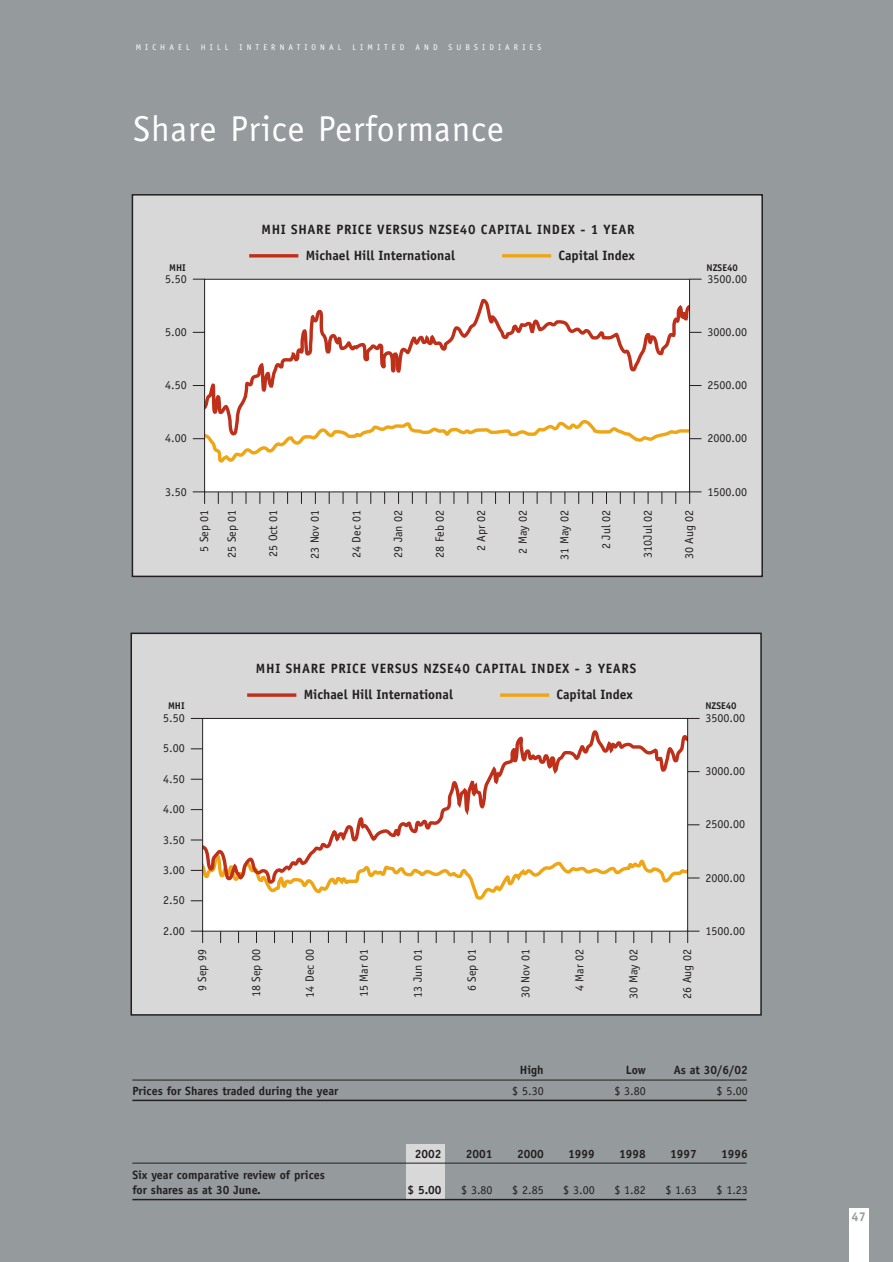
<style>
.page{position:relative;width:893px;height:1262px;background:#fff}
.page>*{position:absolute;margin:0;border:0;box-sizing:border-box;transform-origin:0 0}
.t1{font:36px "Officina Sans";letter-spacing:.025em;color:#fff}
.t2{font:700 13.5px/26.1px "Officina Sans";letter-spacing:.05em;color:#231f20}
.t3{font:700 13.5px "Officina Sans";color:#231f20}
.t4{font:700 12.75px "Officina Sans";color:#959a9d}
.t5{font:12px "Officina Sans";color:#231f20}
.t6{font:700 12px/15px "Officina Sans";color:#231f20}
.t7{font:700 9.75px "Officina Sans";color:#231f20}
.t8{font:8.25px "Officina Sans";letter-spacing:.5em;color:#fff}
</style>
<div class="page">
<div style="left:0;top:0;width:892px;height:1261px;background:#959a9d"></div>
<div style="left:849px;top:1208px;width:19px;height:53px;background:#fff"></div>
<div style="left:132px;top:194px;width:631px;height:383px;background:#d8d8d9;border:2px solid #231f20"></div>
<hr style="left:249px;top:254px;width:49px;height:3px;background:#be301a">
<hr style="left:502px;top:254px;width:49px;height:3px;background:#eea616">
<svg style="left:689px;top:491px;width:12px;height:13px"></svg>
<svg style="left:192px;top:278px;width:498px;height:215px;background:#f8f1ed"></svg>
<div style="left:130px;top:632px;width:631px;height:383px;background:#d8d8d9;border:2px solid #231f20"></div>
<div style="left:203px;top:718px;width:484px;height:213px;background:#fff"></div>
<svg style="left:204px;top:730px;width:482px;height:120px"></svg>
<div style="left:202px;top:718px;width:486px;height:213px;border:1px solid #231f20"></div>
<svg style="left:247px;top:693px;width:49px;height:4px"></svg>
<svg style="left:500px;top:693px;width:49px;height:4px"></svg>
<svg style="left:687px;top:877px;width:12px;height:1px"></svg>
<svg style="left:687px;top:824px;width:12px;height:1px"></svg>
<svg style="left:687px;top:771px;width:12px;height:1px"></svg>
<svg style="left:687px;top:718px;width:12px;height:1px"></svg>
<svg style="left:687px;top:930px;width:12px;height:13px"></svg>
<svg style="left:633px;top:931px;width:1px;height:12px"></svg>
<svg style="left:579px;top:931px;width:1px;height:12px"></svg>
<svg style="left:525px;top:931px;width:1px;height:12px"></svg>
<svg style="left:471px;top:931px;width:1px;height:12px"></svg>
<svg style="left:418px;top:931px;width:1px;height:12px"></svg>
<svg style="left:364px;top:931px;width:1px;height:12px"></svg>
<svg style="left:310px;top:931px;width:1px;height:12px"></svg>
<svg style="left:256px;top:931px;width:1px;height:12px"></svg>
<svg style="left:191px;top:930px;width:12px;height:13px"></svg>
<svg style="left:191px;top:850px;width:496px;height:51px"></svg>
<svg style="left:669px;top:931px;width:1px;height:12px"></svg>
<svg style="left:615px;top:931px;width:1px;height:12px"></svg>
<svg style="left:561px;top:931px;width:1px;height:12px"></svg>
<svg style="left:507px;top:931px;width:1px;height:12px"></svg>
<svg style="left:453px;top:931px;width:1px;height:12px"></svg>
<svg style="left:400px;top:931px;width:1px;height:12px"></svg>
<svg style="left:346px;top:931px;width:1px;height:12px"></svg>
<svg style="left:292px;top:931px;width:1px;height:12px"></svg>
<svg style="left:238px;top:931px;width:1px;height:12px"></svg>
<svg style="left:651px;top:931px;width:1px;height:12px"></svg>
<svg style="left:597px;top:931px;width:1px;height:12px"></svg>
<svg style="left:543px;top:931px;width:1px;height:12px"></svg>
<svg style="left:489px;top:931px;width:1px;height:12px"></svg>
<svg style="left:436px;top:931px;width:1px;height:12px"></svg>
<svg style="left:382px;top:931px;width:1px;height:12px"></svg>
<svg style="left:328px;top:931px;width:1px;height:12px"></svg>
<svg style="left:274px;top:931px;width:1px;height:12px"></svg>
<svg style="left:220px;top:931px;width:1px;height:12px"></svg>
<div style="left:406px;top:1144px;width:38px;height:55px;background:#d8d8d9"></div>
<hr style="left:132px;top:1079px;width:614px;height:1px;background:#231f20">
<hr style="left:132px;top:1099px;width:614px;height:2px;background:#231f20">
<hr style="left:132px;top:1162px;width:614px;height:1px;background:#231f20">
<hr style="left:132px;top:1198px;width:614px;height:2px;background:#231f20">
<p class="t8" style="left:136px;top:44px;width:56px">MICHAEL</p>
<p class="t8" style="left:201px;top:44px;width:29px">HILL</p>
<p class="t8" style="left:239px;top:44px;width:103px">INTERNATIONAL</p>
<p class="t8" style="left:352px;top:44px;width:54px">LIMITED</p>
<p class="t8" style="left:415px;top:44px;width:24px">AND</p>
<p class="t8" style="left:448px;top:44px;width:94px">SUBSIDIARIES</p>
<h1 class="t1" style="left:133px;top:115px;width:372px">Share Price Performance</h1>
<p class="t2" style="left:306px;top:217px;width:330px;text-indent:-44px">MHI SHARE PRICE VERSUS NZSE40 CAPITAL INDEX - 1 YEAR<br>Michael Hill International</p>
<p class="t3" style="left:558px;top:250px;width:78px">Capital Index</p>
<p class="t7" style="left:169px;top:263px;width:18px">MHI</p>
<p class="t7" style="left:706px;top:263px;width:33px">NZSE40</p>
<p class="t5" style="left:165px;top:274px;width:23px">5.50</p>
<p class="t5" style="left:707px;top:274px;width:41px">3500.00</p>
<p class="t5" style="left:165px;top:327px;width:23px">5.00</p>
<p class="t5" style="left:707px;top:327px;width:41px">3000.00</p>
<p class="t5" style="left:165px;top:380px;width:23px">4.50</p>
<p class="t5" style="left:707px;top:380px;width:41px">2500.00</p>
<p class="t5" style="left:165px;top:434px;width:23px">4.00</p>
<p class="t5" style="left:707px;top:433px;width:41px">2000.00</p>
<p class="t5" style="left:165px;top:487px;width:23px">3.50</p>
<p class="t5" style="left:199px;top:552px;width:44px;rotate:-90deg">5 Sep 01</p>
<p class="t5" style="left:227px;top:558px;width:50px;rotate:-90deg">25 Sep 01</p>
<p class="t5" style="left:268px;top:557px;width:49px;rotate:-90deg">25 Oct 01</p>
<p class="t5" style="left:310px;top:559px;width:51px;rotate:-90deg">23 Nov 01</p>
<p class="t5" style="left:352px;top:558px;width:50px;rotate:-90deg">24 Dec 01</p>
<p class="t5" style="left:393px;top:558px;width:49px;rotate:-90deg">29 Jan 02</p>
<p class="t5" style="left:435px;top:557px;width:49px;rotate:-90deg">28 Feb 02</p>
<p class="t5" style="left:476px;top:551px;width:43px;rotate:-90deg">2 Apr 02</p>
<p class="t5" style="left:518px;top:553px;width:45px;rotate:-90deg">2 May 02</p>
<p class="t5" style="left:559px;top:559px;width:51px;rotate:-90deg">31 May 02</p>
<p class="t5" style="left:601px;top:549px;width:41px;rotate:-90deg">2 Jul 02</p>
<p class="t5" style="left:643px;top:558px;width:49px;rotate:-90deg">310Jul 02</p>
<p class="t5" style="left:684px;top:559px;width:51px;rotate:-90deg">30 Aug 02</p>
<p class="t5" style="left:707px;top:487px;width:41px">1500.00</p>
<p class="t2" style="left:304px;top:656px;width:334px;text-indent:-48px">MHI SHARE PRICE VERSUS NZSE40 CAPITAL INDEX - 3 YEARS<br>Michael Hill International</p>
<p class="t3" style="left:556px;top:689px;width:78px">Capital Index</p>
<p class="t7" style="left:168px;top:702px;width:18px">MHI</p>
<p class="t7" style="left:705px;top:702px;width:33px">NZSE40</p>
<p class="t5" style="left:163px;top:713px;width:23px">5.50</p>
<p class="t5" style="left:163px;top:743px;width:23px">5.00</p>
<p class="t5" style="left:163px;top:774px;width:23px">4.50</p>
<p class="t5" style="left:163px;top:804px;width:23px">4.00</p>
<p class="t5" style="left:163px;top:835px;width:23px">3.50</p>
<p class="t5" style="left:163px;top:865px;width:23px">3.00</p>
<p class="t5" style="left:163px;top:895px;width:23px">2.50</p>
<p class="t5" style="left:163px;top:926px;width:23px">2.00</p>
<p class="t5" style="left:705px;top:713px;width:41px">3500.00</p>
<p class="t5" style="left:705px;top:766px;width:41px">3000.00</p>
<p class="t5" style="left:705px;top:819px;width:41px">2500.00</p>
<p class="t5" style="left:705px;top:873px;width:41px">2000.00</p>
<p class="t5" style="left:197px;top:991px;width:44px;rotate:-90deg">9 Sep 99</p>
<p class="t5" style="left:251px;top:997px;width:50px;rotate:-90deg">18 Sep 00</p>
<p class="t5" style="left:305px;top:997px;width:50px;rotate:-90deg">14 Dec 00</p>
<p class="t5" style="left:359px;top:997px;width:50px;rotate:-90deg">15 Mar 01</p>
<p class="t5" style="left:413px;top:997px;width:50px;rotate:-90deg">13 Jun 01</p>
<p class="t5" style="left:467px;top:991px;width:44px;rotate:-90deg">6 Sep 01</p>
<p class="t5" style="left:521px;top:998px;width:51px;rotate:-90deg">30 Nov 01</p>
<p class="t5" style="left:574px;top:991px;width:44px;rotate:-90deg">4 Mar 02</p>
<p class="t5" style="left:628px;top:998px;width:51px;rotate:-90deg">30 May 02</p>
<p class="t5" style="left:682px;top:998px;width:51px;rotate:-90deg">26 Aug 02</p>
<p class="t5" style="left:705px;top:926px;width:41px">1500.00</p>
<p class="t6" style="left:520px;top:1063px;width:25px">High</p>
<p class="t6" style="left:625px;top:1063px;width:22px">Low</p>
<p class="t6" style="left:673px;top:1063px;width:76px">As at 30/6/02</p>
<p class="t6" style="left:132px;top:1084px;width:207px">Prices for Shares traded during the year</p>
<p class="t5" style="left:512px;top:1086px;width:33px">$ 5.30</p>
<p class="t5" style="left:614px;top:1086px;width:33px">$ 3.80</p>
<p class="t5" style="left:716px;top:1086px;width:33px">$ 5.00</p>
<p class="t6" style="left:132px;top:1168px;width:194px">Six year comparative review of prices for shares as at 30 June.</p>
<p class="t6" style="left:415px;top:1147px;width:28px">2002</p>
<p class="t6" style="left:466px;top:1147px;width:28px">2001</p>
<p class="t6" style="left:517px;top:1147px;width:28px">2000</p>
<p class="t6" style="left:568px;top:1147px;width:28px">1999</p>
<p class="t6" style="left:619px;top:1147px;width:28px">1998</p>
<p class="t6" style="left:670px;top:1147px;width:28px">1997</p>
<p class="t6" style="left:721px;top:1147px;width:28px">1996</p>
<p class="t6" style="left:407px;top:1183px;width:36px">$ 5.00</p>
<p class="t5" style="left:461px;top:1185px;width:33px">$ 3.80</p>
<p class="t5" style="left:512px;top:1185px;width:33px">$ 2.85</p>
<p class="t5" style="left:563px;top:1185px;width:33px">$ 3.00</p>
<p class="t5" style="left:614px;top:1185px;width:33px">$ 1.82</p>
<p class="t5" style="left:665px;top:1185px;width:33px">$ 1.63</p>
<p class="t5" style="left:716px;top:1185px;width:33px">$ 1.23</p>
<p class="t4" style="left:851px;top:1211px;width:16px">47</p>
</div>
